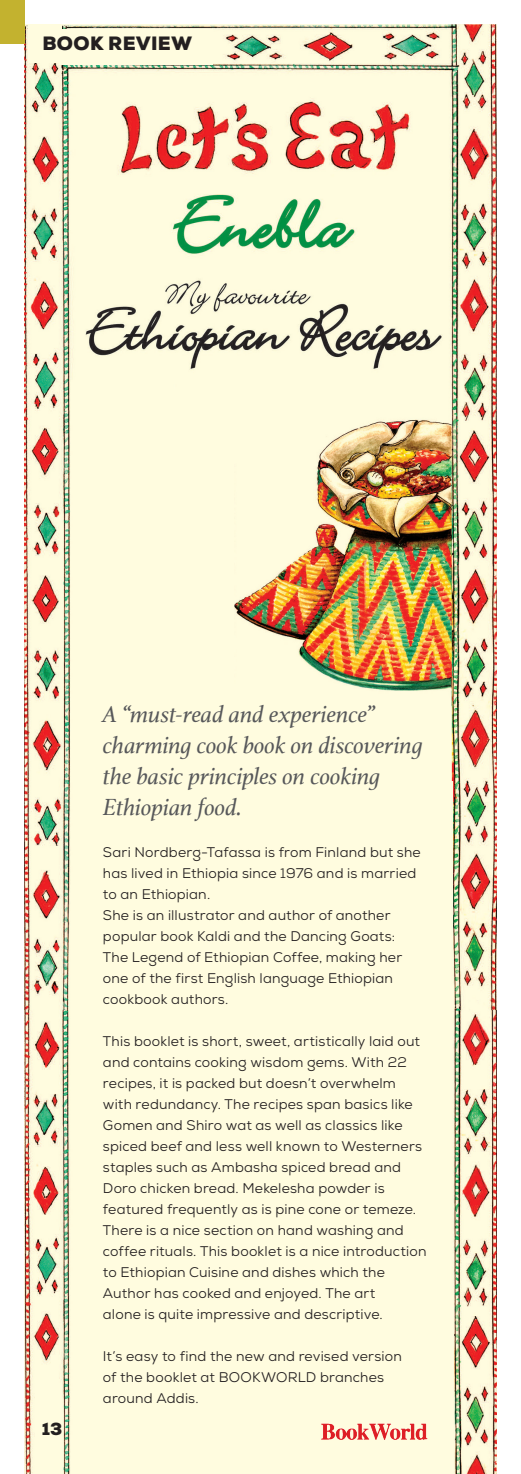
<style>
.page{position:relative;width:521px;height:1474px;background:#fff}
.page>*{position:absolute;margin:0;border:0;box-sizing:border-box;transform-origin:0 0}
.t1{font:italic 24.5px/30.8px "Athelas";letter-spacing:-.01em;color:#57585a}
.t2{font:900 19.25px "Nexa";letter-spacing:.02em;color:#231f20}
.t3{font:900 17.5px "Nexa";color:#231f20}
.t4{font:14px/21px "Nexa";letter-spacing:.015em;color:#231f20}
</style>
<div class="page">
<img style="left:25px;top:25px;width:471px;height:1448px">
<div style="left:59px;top:29px;width:154px;height:35px;background:#fffcdf"></div>
<div style="left:28px;top:25px;width:34px;height:38px;background:#fffcdf"></div>
<div style="left:35px;top:1383px;width:27px;height:90px;background:#fffcdf"></div>
<img style="left:320px;top:1422px;width:109px;height:18px">
<div style="left:0;top:0;width:25px;height:43px;background:#c3b22f"></div>
<p class="t2" style="left:42px;top:31px;width:151px">BOOK REVIEW</p>
<p class="t3" style="left:42px;top:1417px;width:22px">13</p>
<p class="t1" style="left:103px;top:698px;width:321px">A “must-read and experience” charming cook book on discovering the basic principles on cooking<br>Ethiopian food.</p>
<p class="t4" style="left:103px;top:841px;width:319px">Sari Nordberg-Tafassa is from Finland but she has lived in Ethiopia since 1976 and is married to an Ethiopian.</p>
<p class="t4" style="left:103px;top:904px;width:301px">She is an illustrator and author of another popular book Kaldi and the Dancing Goats:<br>The Legend of Ethiopian Coffee, making her one of the first English language Ethiopian cookbook authors.</p>
<p class="t4" style="left:103px;top:1030px;width:325px">This booklet is short, sweet, artistically laid out and contains cooking wisdom gems. With 22 recipes, it is packed but doesn’t overwhelm with redundancy. The recipes span basics like Gomen and Shiro wat as well as classics like spiced beef and less well known to Westerners staples such as Ambasha spiced bread and Doro chicken bread. Mekelesha powder is featured frequently as is pine cone or temeze.<br>There is a nice section on hand washing and coffee rituals. This booklet is a nice introduction to Ethiopian Cuisine and dishes which the</p>
<p class="t4" style="left:103px;top:1282px;width:281px">Author has cooked and enjoyed. The art alone is quite impressive and descriptive.</p>
<p class="t4" style="left:103px;top:1345px;width:300px">It’s easy to find the new and revised version of the booklet at BOOKWORLD branches around Addis.</p>
</div>
